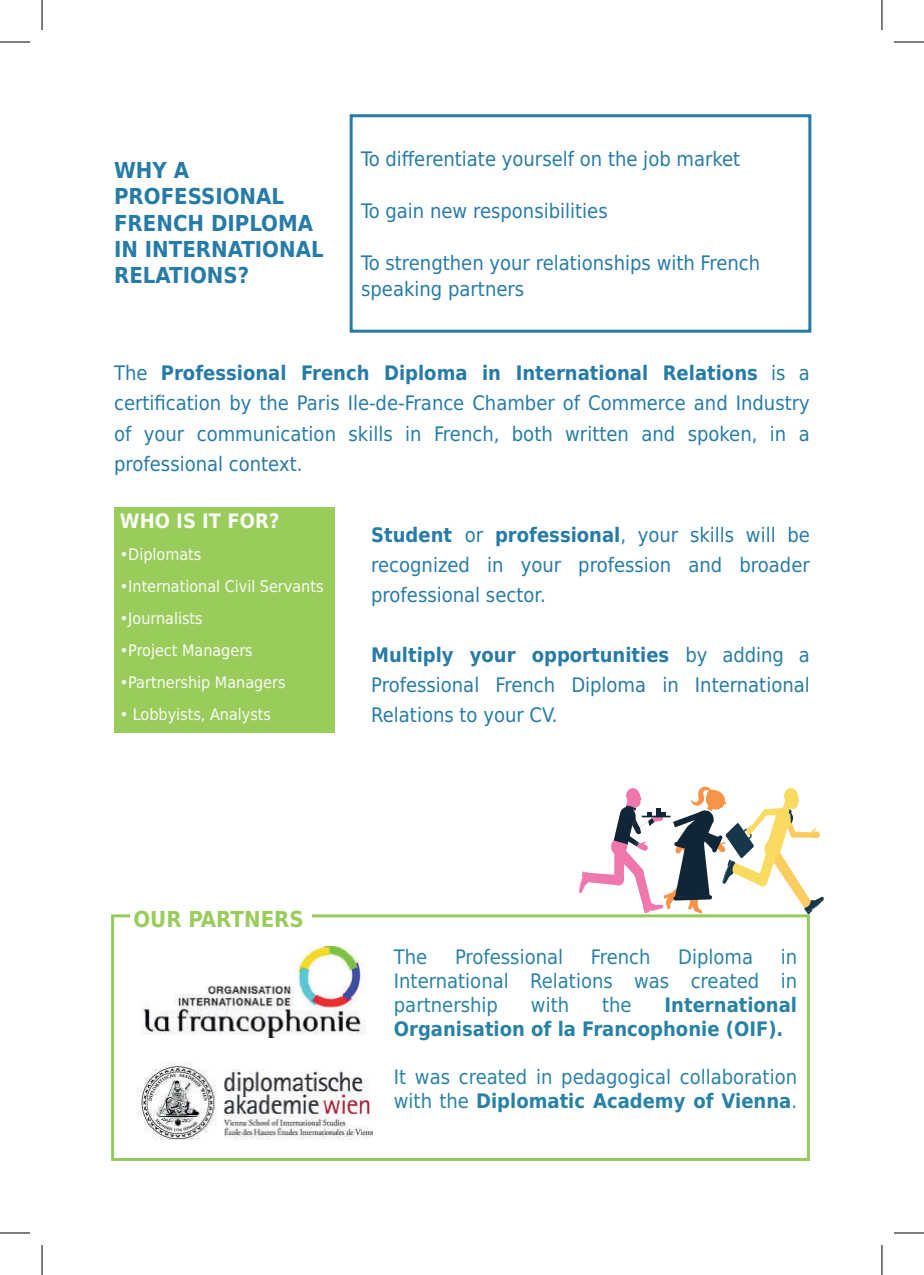
<style>
.page{position:relative;width:924px;height:1275px;background:#fff}
.page>*{position:absolute;margin:0;border:0;box-sizing:border-box;transform-origin:0 0}
.t1{font:700 22px/26.4px "DejaVu Sans Condensed";color:#267ba7}
.t2{font:700 22px "DejaVu Sans Condensed";color:#9acc5b}
.t3{font:20px/30px "DejaVu Sans Condensed";color:#267ba7;text-align:justify}
.t4{font:20px/24px "DejaVu Sans Condensed";color:#2882a6;text-align:justify}
.t5{font:700 20px/24px "DejaVu Sans Condensed";color:#2882a6}
.t6{font:700 20px "DejaVu Sans Condensed";color:#f9fcf8}
.t7{font:16px "DejaVu Sans Condensed";color:#f9fcf8}
.s1{font-weight:700}
</style>
<div class="page">
<div style="left:349px;top:114px;width:462px;height:219px;border:3px solid #267ba7"></div>
<div style="left:114px;top:507px;width:221px;height:226px;background:#9acc5b"></div>
<div style="left:111px;top:914px;width:698px;height:247px;border:3px solid #95cb5b"></div>
<img style="left:141px;top:946px;width:225px;height:91px">
<img style="left:136px;top:1061px;width:236px;height:78px">
<div style="left:130px;top:907px;width:181px;height:24px;background:#fff"></div>
<svg style="left:578px;top:786px;width:245px;height:128px"></svg>
<div style="left:809px;top:831px;width:10px;height:7px;background:#fbcc61;border-radius:3px"></div>
<hr style="left:0;top:42px;width:30px;height:1px;background:#000">
<hr style="left:893px;top:42px;width:30px;height:1px;background:#000">
<hr style="left:0;top:1232px;width:30px;height:1px;background:#000">
<hr style="left:893px;top:1232px;width:30px;height:1px;background:#000">
<hr style="left:42px;top:0;width:1px;height:30px;background:#000">
<hr style="left:42px;top:1245px;width:1px;height:30px;background:#000">
<hr style="left:881px;top:0;width:1px;height:30px;background:#000">
<hr style="left:881px;top:1245px;width:1px;height:30px;background:#000">
<p class="t1" style="left:114px;top:156px;width:211px">WHY A<br>PROFESSIONAL<br>FRENCH DIPLOMA<br>IN INTERNATIONAL<br>RELATIONS?</p>
<p class="t3" style="left:361px;top:143px;width:380px">To differentiate yourself on the job market</p>
<p class="t3" style="left:361px;top:195px;width:248px">To gain new responsibilities</p>
<p class="t3" style="left:361px;top:249px;width:400px;line-height:26px">To strengthen your relationships with French speaking partners</p>
<p class="t3" style="left:114px;top:358px;width:697px">The <span class="s1">Professional French Diploma in International Relations</span> is a certification by the Paris Ile-de-France Chamber of Commerce and Industry of your communication skills in French, both written and spoken, in a professional context.</p>
<p class="t6" style="left:120px;top:505px;width:161px">WHO IS IT FOR?</p>
<p class="t7" style="left:120px;top:540px;width:83px">•Diplomats</p>
<p class="t7" style="left:120px;top:572px;width:205px">•International Civil Servants</p>
<p class="t7" style="left:120px;top:604px;width:84px">•Journalists</p>
<p class="t7" style="left:120px;top:636px;width:134px">•Project Managers</p>
<p class="t7" style="left:120px;top:668px;width:167px">•Partnership Managers</p>
<p class="t7" style="left:120px;top:700px;width:153px">• Lobbyists, Analysts</p>
<p class="t3" style="left:371px;top:519px;width:440px"><span class="s1">Student</span> or <span class="s1">professional</span>, your skills will be recognized in your profession and broader professional sector.</p>
<p class="t3" style="left:371px;top:639px;width:440px"><span class="s1">Multiply your opportunities</span> by adding a Professional French Diploma in International Relations to your CV.</p>
<p class="t2" style="left:133px;top:901px;width:172px">OUR PARTNERS</p>
<p class="t4" style="left:393px;top:944px;width:35px">The</p>
<p class="t4" style="left:455px;top:944px;width:110px">Professional</p>
<p class="t4" style="left:590px;top:944px;width:61px">French</p>
<p class="t4" style="left:677px;top:944px;width:76px">Diploma</p>
<p class="t4" style="left:393px;top:944px;width:404px;text-indent:386px">in International Relations was created in partnership</p>
<p class="t4" style="left:530px;top:992px;width:40px">with</p>
<p class="t4" style="left:601px;top:992px;width:31px">the</p>
<p class="t5" style="left:393px;top:992px;width:404px;text-indent:270px">International<br>Organisation of la Francophonie (OIF).</p>
<p class="t4" style="left:393px;top:1064px;width:404px">It was created in pedagogical collaboration with the <span class="s1">Diplomatic Academy of Vienna</span>.</p>
</div>
